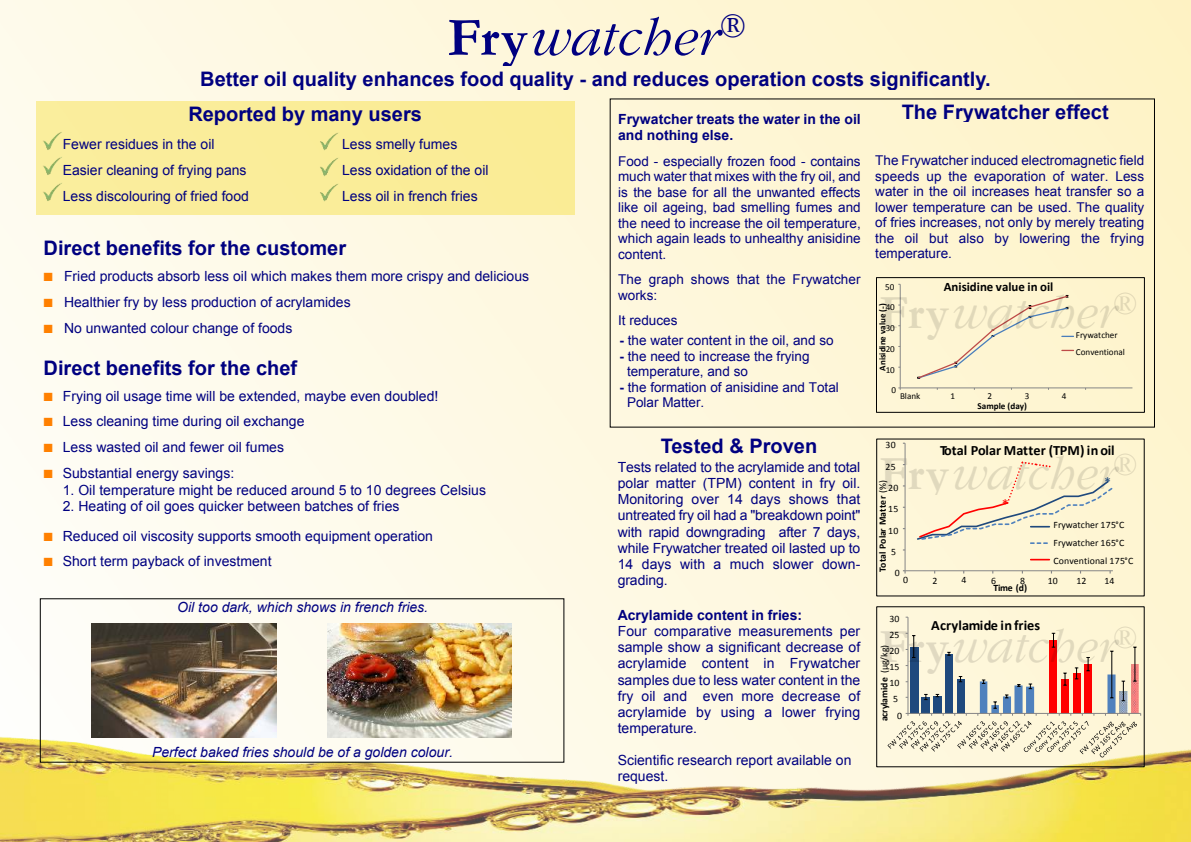
<style>
.page{position:relative;width:1191px;height:842px;background:#fff}
.page>*{position:absolute;margin:0;border:0;box-sizing:border-box;transform-origin:0 0}
.t1{font:55px "Gatineau";color:#000080}
.t2{font:48px "Gatineau";color:rgb(0 0 0/.12)}
.t3{font:700 20px "Arial";color:#000080}
.t4{font:700 14.3px "Calibri";letter-spacing:-.015em;color:#000}
.t5{font:14.3px "Calibri";color:#f00}
.t6{font:14.3px "Calibri";color:#1f497d}
.t7{font:700 14.2px "Calibri";color:#000}
.t8{font:14px/16.1px "Arial";color:#000080;text-align:justify}
.t9{font:italic 14px "Arial";color:#000080}
.t10{font:700 14px/16.1px "Arial";color:#000080}
.t11{font:13.5px/15.5px "Arial";color:#000080}
.t12{font:700 12.9px "Calibri";color:#000}
.t13{font:700 9.8px "Calibri";color:#000}
.t14{font:9.8px "Calibri";color:#000}
.t15{font:9.7px/18.1px "Calibri";letter-spacing:.01em;color:#000}
.t16{font:700 9.7px "Calibri";letter-spacing:-.02em;color:#000}
.t17{font:9.1px/16.6px "Calibri";color:#000}
.t18{font:700 9.1px "Calibri";color:#000}
.t19{font:700 9px "Calibri";color:#000}
.s1{font-family:"Garamond";font-weight:700}
.s2{font-family:"Times New Roman";font-size:18px;color:#ff8000}
.s3{font-weight:700}
.s4{font-weight:400}
</style>
<div class="page">
<img style="left:0;top:0;width:1191px;height:842px">
<img style="left:0;top:736px;width:1190px;height:106px">
<div style="left:36px;top:101px;width:538px;height:113px;background:#faed99"></div>
<hr style="left:907px;top:617px;width:1px;height:96px;background:#868686">
<svg style="left:887px;top:633px;width:254px;height:124px;background:#e0d1bf"></svg>
<svg style="left:1030px;top:559px;width:19px;height:1px"></svg>
<hr style="left:904px;top:443px;width:1px;height:128px;background:#868686">
<hr style="left:905px;top:570px;width:207px;height:1px;background:#868686">
<svg style="left:915px;top:460px;width:199px;height:84px;background:#f6edcf"></svg>
<hr style="left:900px;top:284px;width:1px;height:104px;background:#868686">
<hr style="left:900px;top:388px;width:232px;height:1px;background:#868686">
<div style="left:917px;top:295px;width:156px;height:84px;background:#fef5d2"></div>
<div style="left:876px;top:277px;width:268px;height:136px;border:1px solid #000"></div>
<img style="left:92px;top:624px;width:184px;height:113px">
<img style="left:327px;top:624px;width:184px;height:113px">
<h1 class="t1" style="left:447px;top:9px;width:297px"><span class="s1">Fry</span>watcher<sup>®</sup></h1>
<h3 class="t3" style="left:200px;top:71px;width:792px">Better oil quality enhances food quality - and reduces operation costs significantly.</h3>
<h3 class="t3" style="left:188px;top:106px;width:235px">Reported by many users</h3>
<p class="t8" style="left:63px;top:137px;width:153px">Fewer residues in the oil</p>
<p class="t8" style="left:342px;top:137px;width:117px">Less smelly fumes</p>
<p class="t8" style="left:63px;top:163px;width:185px">Easier cleaning of frying pans</p>
<p class="t8" style="left:342px;top:163px;width:148px">Less oxidation of the oil</p>
<p class="t8" style="left:63px;top:189px;width:188px">Less discolouring of fried food</p>
<p class="t8" style="left:342px;top:189px;width:137px">Less oil in french fries</p>
<h3 class="t3" style="left:44px;top:241px;width:304px">Direct benefits for the customer</h3>
<p class="t8" style="left:43px;top:269px;width:488px"><span class="s2">■</span> Fried products absorb less oil which makes them more crispy and delicious</p>
<p class="t8" style="left:43px;top:295px;width:309px"><span class="s2">■</span> Healthier fry by less production of acrylamides</p>
<p class="t8" style="left:43px;top:321px;width:251px"><span class="s2">■</span> No unwanted colour change of foods</p>
<h3 class="t3" style="left:44px;top:360px;width:255px">Direct benefits for the chef</h3>
<p class="t8" style="left:43px;top:389px;width:397px"><span class="s2">■</span> Frying oil usage time will be extended, maybe even doubled!</p>
<p class="t8" style="left:43px;top:415px;width:263px"><span class="s2">■</span> Less cleaning time during oil exchange</p>
<p class="t8" style="left:43px;top:440px;width:243px"><span class="s2">■</span> Less wasted oil and fewer oil fumes</p>
<p class="t8" style="left:43px;top:466px;width:193px"><span class="s2">■</span> Substantial energy savings:</p>
<p class="t8" style="left:63px;top:483px;width:425px">1. Oil temperature might be reduced around 5 to 10 degrees Celsius</p>
<p class="t8" style="left:63px;top:499px;width:338px">2. Heating of oil goes quicker between batches of fries</p>
<p class="t8" style="left:43px;top:529px;width:392px"><span class="s2">■</span> Reduced oil viscosity supports smooth equipment operation</p>
<p class="t8" style="left:43px;top:555px;width:230px"><span class="s2">■</span> Short term payback of investment</p>
<p class="t9" style="left:177px;top:602px;width:252px">Oil too dark, which shows in french fries.</p>
<p class="t9" style="left:152px;top:747px;width:302px">Perfect baked fries should be of a golden colour.</p>
<p class="t10" style="left:618px;top:112px;width:244px">Frywatcher treats the water in the oil and nothing else.</p>
<p class="t11" style="left:618px;top:154px;width:244px;text-align:justify">Food - especially frozen food - contains much water that mixes with the fry oil, and is the base for all the unwanted effects like oil ageing, bad smelling fumes and the need to increase the oil temperature, which again leads to unhealthy anisidine content.</p>
<p class="t11" style="left:618px;top:273px;width:244px">The graph shows that the Frywatcher works:</p>
<p class="t11" style="left:618px;top:314px;width:61px">It reduces</p>
<p class="t11" style="left:619px;top:334px;width:216px"><span class="s3">-</span> the water content in the oil, and so</p>
<p class="t11" style="left:627px;top:350px;width:184px;text-indent:-7px"><span class="s3">-</span> the need to increase the frying temperature, and so</p>
<p class="t11" style="left:627px;top:381px;width:213px;text-indent:-7px"><span class="s3">-</span> the formation of anisidine and Total<br>Polar Matter.</p>
<h3 class="t3" style="left:661px;top:439px;width:158px">Tested &amp; Proven</h3>
<p class="t8" style="left:617px;top:461px;width:244px">Tests related to the acrylamide and total polar matter (TPM) content in fry oil.<br>Monitoring over 14 days shows that untreated fry oil had a "breakdown point" with rapid downgrading after 7 days, while Frywatcher treated oil lasted up to 14 days with a much slower down&shy;grading.</p>
<p class="t10" style="left:617px;top:609px;width:186px">Acrylamide content in fries:</p>
<p class="t8" style="left:617px;top:625px;width:244px">Four comparative measurements per sample show a significant decrease of acrylamide content in Frywatcher samples due to less water content in the fry oil and even more decrease of acrylamide by using a lower frying temperature.</p>
<p class="t8" style="left:617px;top:753px;width:235px">Scientific research report available on request.</p>
<h3 class="t3" style="left:901px;top:104px;width:208px">The Frywatcher effect</h3>
<p class="t11" style="left:875px;top:154px;width:270px;text-align:justify">The Frywatcher induced electromagnetic field speeds up the evaporation of water. Less water in the oil increases heat transfer so a lower temperature can be used. The quality of fries increases, not only by merely treating the oil but also by lowering the frying temperature.</p>
<p class="t17" style="left:885px;top:279px;width:11px">50</p>
<p class="t12" style="left:943px;top:281px;width:111px">Anisidine value in oil</p>
<h2 class="t2" style="left:879px;top:288px;width:259px"><span class="s1">Fry</span>watcher<sup>®</sup></h2>
<p class="t19" style="left:878px;top:371px;width:69px;rotate:-90deg">Anisidine value (-)</p>
<p class="t17" style="left:885px;top:300px;width:11px">40</p>
<p class="t17" style="left:885px;top:320px;width:11px">30</p>
<p class="t17" style="left:1076px;top:327px;width:51px">Frywatcher<br>Conventional</p>
<p class="t17" style="left:885px;top:341px;width:11px">20</p>
<p class="t17" style="left:885px;top:362px;width:11px">10</p>
<p class="t17" style="left:891px;top:382px;width:6px">0</p>
<p class="t17" style="left:900px;top:388px;width:22px">Blank</p>
<p class="t17" style="left:950px;top:388px;width:6px">1</p>
<p class="t17" style="left:987px;top:388px;width:6px">2</p>
<p class="t17" style="left:1024px;top:388px;width:6px">3</p>
<p class="t17" style="left:1061px;top:388px;width:6px">4</p>
<p class="t18" style="left:977px;top:402px;width:51px">Sample (day)</p>
<p class="t15" style="left:885px;top:437px;width:12px">30</p>
<p class="t13" style="left:878px;top:572px;width:93px;rotate:-90deg">Total Polar Matter <span class="s4">(%)</span></p>
<p class="t4" style="left:940px;top:444px;width:176px">Total Polar Matter (TPM) in oil</p>
<h2 class="t2" style="left:879px;top:449px;width:259px"><span class="s1">Fry</span>watcher<sup>®</sup></h2>
<p class="t15" style="left:885px;top:458px;width:12px">25</p>
<p class="t6" style="left:1104px;top:476px;width:9px">*</p>
<p class="t14" style="left:888px;top:484px;width:12px">20</p>
<p class="t5" style="left:1002px;top:498px;width:9px">*</p>
<p class="t15" style="left:888px;top:501px;width:12px">15</p>
<p class="t15" style="left:1053px;top:516px;width:81px">Frywatcher 175°C<br>Frywatcher 165°C<br>Conventional 175°C</p>
<p class="t15" style="left:888px;top:522px;width:12px">10</p>
<p class="t14" style="left:891px;top:548px;width:6px">5</p>
<p class="t15" style="left:894px;top:565px;width:6px">0</p>
<p class="t15" style="left:903px;top:572px;width:6px">0</p>
<p class="t15" style="left:932px;top:572px;width:6px">2</p>
<p class="t15" style="left:961px;top:572px;width:6px">4</p>
<p class="t15" style="left:991px;top:572px;width:6px">6</p>
<p class="t15" style="left:1020px;top:572px;width:6px">8</p>
<p class="t15" style="left:1047px;top:572px;width:11px">10</p>
<p class="t15" style="left:1076px;top:572px;width:11px">12</p>
<p class="t15" style="left:1104px;top:572px;width:11px">14</p>
<p class="t16" style="left:993px;top:583px;width:35px">Time (d)</p>
<p class="t15" style="left:889px;top:611px;width:12px">30</p>
<p class="t7" style="left:931px;top:619px;width:110px">Acrylamide in fries</p>
<h2 class="t2" style="left:879px;top:622px;width:259px"><span class="s1">Fry</span>watcher<sup>®</sup></h2>
<p class="t15" style="left:889px;top:627px;width:12px">25</p>
<p class="t16" style="left:880px;top:721px;width:78px;rotate:-90deg">acrylamide <span class="s4">(µg/kg)</span></p>
<p class="t15" style="left:889px;top:643px;width:12px">20</p>
<p class="t14" style="left:889px;top:663px;width:12px">15</p>
<p class="t14" style="left:889px;top:679px;width:12px">10</p>
<p class="t14" style="left:893px;top:695px;width:6px">5</p>
<p class="t14" style="left:897px;top:711px;width:6px">0</p>
</div>
